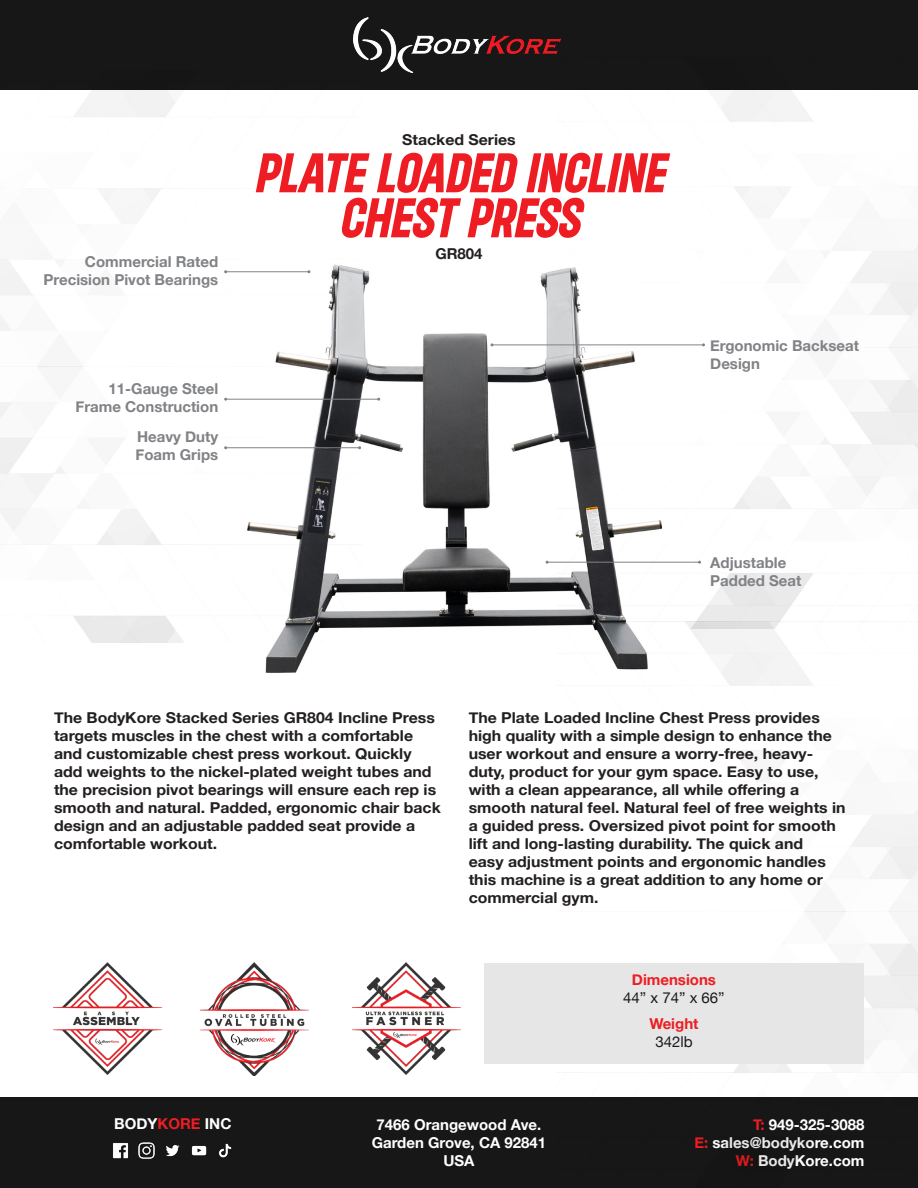
<style>
.page{position:relative;width:918px;height:1188px;background:#fff}
.page>*{position:absolute;margin:0;border:0;box-sizing:border-box;transform-origin:0 0}
.t1{font:italic 700 60px "Roundkey";color:#ee1d23}
.t2{font:700 15px/18px "Helvetica Neue";color:#231f20;scale:1.06 1}
.Paragraph_Style_1{font:700 15px/18px "Helvetica Neue";color:#808285;text-align:right}
.t3{font:700 15px/18px "Helvetica Neue";color:#fff;text-align:center}
.Paragraph_Style_1-2{font:700 15px "Helvetica Neue";color:#ee1d23}
.Paragraph_Style_1-3{font:15px "Helvetica Neue";color:#1a1a1a}
.t4{font:700 15px "Helvetica Neue";color:#231f20}
.s1{color:#ee1d23}
</style>
<div class="page">
<div style="left:0;top:0;width:918px;height:90px;background:#171717"></div>
<img style="left:353px;top:18px;width:209px;height:54px">
<div style="left:0;top:1098px;width:918px;height:90px;background:#171717"></div>
<img style="left:113px;top:1143px;width:15px;height:16px">
<img style="left:166px;top:1145px;width:14px;height:12px">
<img style="left:219px;top:1143px;width:13px;height:15px">
<img style="left:138px;top:1142px;width:17px;height:17px">
<img style="left:191px;top:1145px;width:16px;height:11px">
<img style="left:557px;top:621px;width:361px;height:477px">
<img style="left:209px;top:264px;width:491px;height:441px">
<div style="left:484px;top:963px;width:380px;height:100px;background:#e6e6e6"></div>
<img style="left:53px;top:962px;width:108px;height:113px">
<img style="left:200px;top:962px;width:108px;height:113px">
<img style="left:352px;top:962px;width:108px;height:113px">
<hr style="left:226px;top:399px;width:153px;height:1px;background:#808285">
<hr style="left:226px;top:447px;width:134px;height:1px;background:#808285">
<hr style="left:226px;top:271px;width:83px;height:1px;background:#808285">
<hr style="left:547px;top:562px;width:153px;height:1px;background:#808285">
<hr style="left:492px;top:345px;width:212px;height:1px;background:#808285">
<p class="t2" style="left:402px;top:131px;width:109px">Stacked Series</p>
<p class="Paragraph_Style_1" style="left:44px;top:253px;width:176px">Commercial Rated<br>Precision Pivot Bearings</p>
<p class="t1" style="left:254px;top:137px;width:412px">PLATE LOADED INCLINE</p>
<p class="t1" style="left:339px;top:182px;width:242px">CHEST PRESS</p>
<p class="t4" style="left:435px;top:242px;width:49px">GR804</p>
<p class="Paragraph_Style_1" style="left:75px;top:380px;width:144px">11-Gauge Steel<br>Frame Construction</p>
<p class="Paragraph_Style_1" style="left:137px;top:428px;width:83px">Heavy Duty</p>
<p class="Paragraph_Style_1" style="left:136px;top:446px;width:84px">Foam Grips</p>
<p class="Paragraph_Style_1" style="left:710px;top:337px;width:150px;text-align:left">Ergonomic Backseat<br>Design</p>
<p class="Paragraph_Style_1" style="left:710px;top:554px;width:78px">Adjustable</p>
<p class="Paragraph_Style_1" style="left:710px;top:572px;width:93px">Padded Seat</p>
<p class="t2" style="left:54px;top:709px;width:366px">The BodyKore Stacked Series GR804 Incline Press targets muscles in the chest with a comfortable and customizable chest press workout. Quickly add weights to the nickel-plated weight tubes and the precision pivot bearings will ensure each rep is smooth and natural. Padded, ergonomic chair back design and an adjustable padded seat provide a comfortable workout.</p>
<p class="t2" style="left:469px;top:709px;width:357px">The Plate Loaded Incline Chest Press provides high quality with a simple design to enhance the user workout and ensure a worry-free, heavy&shy;duty, product for your gym space. Easy to use, with a clean appearance, all while offering a smooth natural feel. Natural feel of free weights in a guided press. Oversized pivot point for smooth lift and long-lasting durability. The quick and<br>easy adjustment points and ergonomic handles this machine is a great addition to any home or commercial gym.</p>
<p class="t3" style="left:114px;top:1115px;width:119px">BODY<span class="s1">KORE</span> INC</p>
<p class="Paragraph_Style_1-2" style="left:632px;top:968px;width:86px">Dimensions</p>
<p class="Paragraph_Style_1-3" style="left:623px;top:987px;width:103px">44” x 74” x 66”</p>
<p class="Paragraph_Style_1-2" style="left:649px;top:1011px;width:51px">Weight</p>
<p class="Paragraph_Style_1-3" style="left:655px;top:1030px;width:39px">342lb</p>
<p class="t3" style="left:372px;top:1116px;width:176px">7466 Orangewood Ave.<br>Garden Grove, CA 92841<br>USA</p>
<p class="t3" style="left:694px;top:1116px;width:172px;text-align:right"><span class="s1">T:</span> 949-325-3088<br><span class="s1">E:</span> sales@bodykore.com<br><span class="s1">W:</span> BodyKore.com</p>
</div>
